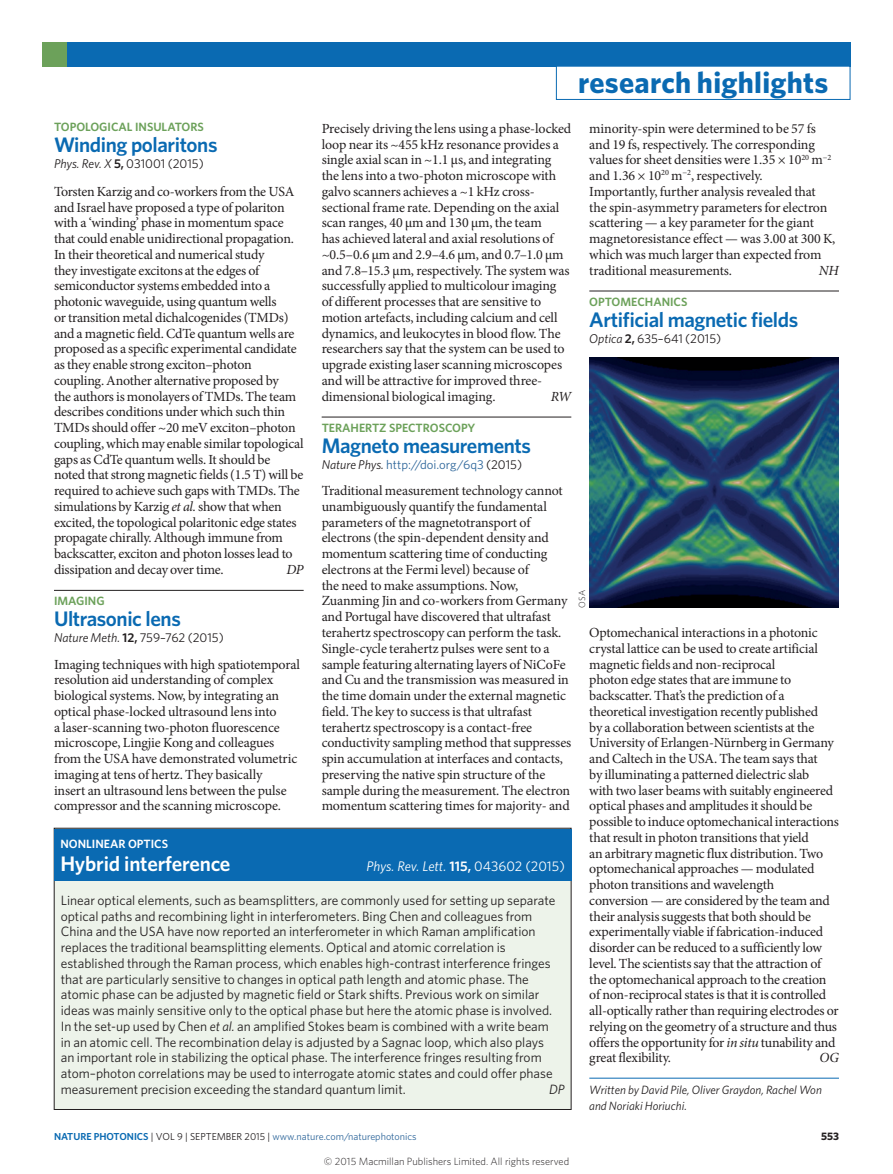
<style>
.page{position:relative;width:893px;height:1174px;background:#fff}
.page>*{position:absolute;margin:0;border:0;box-sizing:border-box;transform-origin:0 0}
.t1{font:700 30px "Whitney";letter-spacing:.01em;color:#0a6ab2}
.Title{font:600 21px "Whitney";letter-spacing:-.02em;color:#0a6ab2}
.RH_box_title{font:600 21px "Whitney";letter-spacing:-.01em;color:#fff}
.Body_first{font:13.95px/15.8px "Minion Pro";letter-spacing:-.015em;color:#231f20}
.RH_box_title-2{font:italic 13.95px "Whitney";letter-spacing:-.01em;color:#fff}
.Body_first-2{font:italic 13.95px "Minion Pro";letter-spacing:-.015em;color:#231f20}
.Box_body_first{font:13.5px/15.8px "Whitney";color:#231f20}
.Box_body_first-2{font:italic 13.5px "Whitney";color:#231f20}
.Journal_DOI_ref{font:12.75px "Whitney";color:#231f20}
.Journal_DOI_ref-2{font:12.75px "Whitney";color:#2f679b}
.Author_information{font:italic 12px/15.8px "Whitney";color:#231f20}
.Subject_w_rule{font:600 12px "Whitney";color:#6ca15a}
.Subject{font:600 12px "Whitney";color:#6ca15a}
.RH_box_subject{font:600 12px "Whitney";color:#fff}
.t2{font:700 10.8px "Whitney";color:#231f20}
.t3{font:300 10.5px "Whitney";color:#231f20}
.t4{font:10.2px "Whitney";color:#2f679b}
.Picture_credit{font:300 9px "Whitney";color:#231f20}
.s1{font-style:italic}
.s2{font-weight:600}
.s3{font-style:italic;color:#231f20}
.s4{color:#231f20}
.s5{font-weight:600;font-style:normal}
.s6{font-style:normal}
.s7{font-weight:600;color:#0a6ab2}
</style>
<div class="page">
<div style="left:43px;top:43px;width:807px;height:24px;background:#0a6ab2"></div>
<div style="left:43px;top:43px;width:24px;height:24px;background:#6ca15a"></div>
<div style="left:556px;top:66px;width:294px;height:34px;border:1px solid #0a6ab2"></div>
<hr style="left:54px;top:590px;width:250px;height:1px;background:#231f20">
<hr style="left:322px;top:417px;width:249px;height:1px;background:#231f20">
<hr style="left:589px;top:291px;width:250px;height:1px;background:#231f20">
<hr style="left:589px;top:1078px;width:250px;height:1px;background:#0a6ab2">
<img style="left:589px;top:358px;width:250px;height:249px">
<div style="left:54px;top:828px;width:517px;height:281px;background:#edf3ea"></div>
<div style="left:54px;top:828px;width:517px;height:52px;background:#0a6ab2"></div>
<h1 class="t1" style="left:578px;top:62px;width:252px">research highlights</h1>
<p class="Subject" style="left:54px;top:119px;width:151px">TOPOLOGICAL INSULATORS</p>
<p class="Title" style="left:54px;top:131px;width:165px">Winding polaritons</p>
<p class="Journal_DOI_ref" style="left:54px;top:155px;width:151px"><span class="s1">Phys. Rev. X</span> <span class="s2">5,</span> 031001 (2015)</p>
<p class="Body_first" style="left:54px;top:183px;width:251px">Torsten Karzig and co-workers from the USA and Israel have proposed a type of polariton with a ‘winding’ phase in momentum space that could enable unidirectional propagation.<br>In their theoretical and numerical study<br>they investigate excitons at the edges of semiconductor systems embedded into a photonic waveguide, using quantum wells<br>or transition metal dichalcogenides (TMDs) and a magnetic field. CdTe quantum wells are proposed as a specific experimental candidate as they enable strong exciton–photon coupling. Another alternative proposed by<br>the authors is monolayers of TMDs. The team describes conditions under which such thin TMDs should offer ~20 meV exciton–photon coupling, which may enable similar topological gaps as CdTe quantum wells. It should be noted that strong magnetic fields (1.5 T) will be required to achieve such gaps with TMDs. The simulations by Karzig <span class="s1">et al.</span> show that when excited, the topological polaritonic edge states propagate chirally. Although immune from backscatter, exciton and photon losses lead to dissipation and decay over time.</p>
<p class="Body_first" style="left:322px;top:120px;width:251px">Precisely driving the lens using a phase-locked loop near its ~455 kHz resonance provides a single axial scan in ~1.1 μs, and integrating the lens into a two-photon microscope with galvo scanners achieves a ~1 kHz cross&shy;sectional frame rate. Depending on the axial scan ranges, 40 μm and 130 μm, the team<br>has achieved lateral and axial resolutions of ~0.5–0.6 μm and 2.9–4.6 μm, and 0.7–1.0 μm and 7.8–15.3 μm, respectively. The system was successfully applied to multicolour imaging<br>of different processes that are sensitive to motion artefacts, including calcium and cell dynamics, and leukocytes in blood flow. The researchers say that the system can be used to upgrade existing laser scanning microscopes and will be attractive for improved three&shy;dimensional biological imaging.</p>
<p class="Body_first" style="left:589px;top:120px;width:248px">minority-spin were determined to be 57 fs and 19 fs, respectively. The corresponding values for sheet densities were 1.35 × 10<sup>20</sup> m<sup>−2 </sup>and 1.36 × 10<sup>20</sup> m<sup>−2</sup>, respectively.<br>Importantly, further analysis revealed that the spin-asymmetry parameters for electron scattering — a key parameter for the giant magnetoresistance effect — was 3.00 at 300 K, which was much larger than expected from traditional measurements.</p>
<p class="Body_first-2" style="left:819px;top:262px;width:22px">NH</p>
<p class="Subject_w_rule" style="left:589px;top:294px;width:100px">OPTOMECHANICS</p>
<p class="Title" style="left:589px;top:306px;width:210px">Artificial magnetic fields</p>
<p class="Journal_DOI_ref" style="left:589px;top:330px;width:134px"><span class="s1">Optica</span> <span class="s2">2,</span> 635–641 (2015)</p>
<p class="Body_first-2" style="left:551px;top:388px;width:22px">RW</p>
<p class="Subject_w_rule" style="left:322px;top:420px;width:155px">TERAHERTZ SPECTROSCOPY</p>
<p class="Title" style="left:322px;top:432px;width:211px">Magneto measurements</p>
<p class="Journal_DOI_ref-2" style="left:322px;top:456px;width:202px"><span class="s3">Nature Phys.</span> http://doi.org/6q3 <span class="s4">(2015)</span></p>
<p class="Body_first" style="left:322px;top:483px;width:251px">Traditional measurement technology cannot unambiguously quantify the fundamental parameters of the magnetotransport of electrons (the spin-dependent density and momentum scattering time of conducting electrons at the Fermi level) because of<br>the need to make assumptions. Now, Zuanming Jin and co-workers from Germany and Portugal have discovered that ultrafast terahertz spectroscopy can perform the task.<br>Single-cycle terahertz pulses were sent to a sample featuring alternating layers of NiCoFe and Cu and the transmission was measured in the time domain under the external magnetic field. The key to success is that ultrafast terahertz spectroscopy is a contact-free conductivity sampling method that suppresses spin accumulation at interfaces and contacts, preserving the native spin structure of the sample during the measurement. The electron momentum scattering times for majority- and</p>
<p class="Body_first-2" style="left:286px;top:561px;width:19px">DP</p>
<p class="Picture_credit" style="left:576px;top:607px;width:19px;rotate:-90deg">OSA</p>
<p class="Subject_w_rule" style="left:54px;top:593px;width:52px">IMAGING</p>
<p class="Title" style="left:54px;top:605px;width:128px">Ultrasonic lens</p>
<p class="Journal_DOI_ref" style="left:54px;top:629px;width:171px"><span class="s1">Nature Meth.</span> <span class="s2">12,</span> 759–762 (2015)</p>
<p class="Body_first" style="left:54px;top:656px;width:248px">Imaging techniques with high spatiotemporal resolution aid understanding of complex biological systems. Now, by integrating an optical phase-locked ultrasound lens into<br>a laser-scanning two-photon fluorescence microscope, Lingjie Kong and colleagues from the USA have demonstrated volumetric imaging at tens of hertz. They basically<br>insert an ultrasound lens between the pulse compressor and the scanning microscope.</p>
<p class="Body_first" style="left:589px;top:624px;width:251px">Optomechanical interactions in a photonic crystal lattice can be used to create artificial magnetic fields and non-reciprocal<br>photon edge states that are immune to backscatter. That’s the prediction of a theoretical investigation recently published<br>by a collaboration between scientists at the University of Erlangen-Nürnberg in Germany and Caltech in the USA. The team says that<br>by illuminating a patterned dielectric slab<br>with two laser beams with suitably engineered optical phases and amplitudes it should be possible to induce optomechanical interactions that result in photon transitions that yield<br>an arbitrary magnetic flux distribution. Two optomechanical approaches — modulated photon transitions and wavelength<br>conversion — are considered by the team and their analysis suggests that both should be experimentally viable if fabrication-induced disorder can be reduced to a sufficiently low level. The scientists say that the attraction of the optomechanical approach to the creation of non-reciprocal states is that it is controlled all-optically rather than requiring electrodes or relying on the geometry of a structure and thus offers the opportunity for <span class="s1">in situ</span> tunability and great flexibility.</p>
<p class="RH_box_subject" style="left:60px;top:835px;width:109px">NONLINEAR OPTICS</p>
<p class="RH_box_title" style="left:60px;top:849px;width:172px">Hybrid interference</p>
<p class="RH_box_title-2" style="left:366px;top:857px;width:200px">Phys. Rev. Lett. <span class="s5">115,</span> <span class="s6">043602 (2015)</span></p>
<p class="Box_body_first" style="left:61px;top:892px;width:496px">Linear optical elements, such as beamsplitters, are commonly used for setting up separate optical paths and recombining light in interferometers. Bing Chen and colleagues from China and the USA have now reported an interferometer in which Raman amplification replaces the traditional beamsplitting elements. Optical and atomic correlation is established through the Raman process, which enables high-contrast interference fringes that are particularly sensitive to changes in optical path length and atomic phase. The atomic phase can be adjusted by magnetic field or Stark shifts. Previous work on similar ideas was mainly sensitive only to the optical phase but here the atomic phase is involved.<br>In the set-up used by Chen <span class="s1">et al.</span> an amplified Stokes beam is combined with a write beam in an atomic cell. The recombination delay is adjusted by a Sagnac loop, which also plays an important role in stabilizing the optical phase. The interference fringes resulting from atom–photon correlations may be used to interrogate atomic states and could offer phase measurement precision exceeding the standard quantum limit.</p>
<p class="Body_first-2" style="left:819px;top:1049px;width:21px">OG</p>
<p class="Author_information" style="left:589px;top:1081px;width:234px">Written by David Pile, Oliver Graydon, Rachel Won and Noriaki Horiuchi.</p>
<p class="Box_body_first-2" style="left:549px;top:1080px;width:17px">DP</p>
<p class="t4" style="left:54px;top:1129px;width:364px"><span class="s7">NATURE PHOTONICS</span> <span class="s4">| VOL 9 | SEPTEMBER 2015 |</span> www.nature.com/naturephotonics</p>
<p class="t2" style="left:821px;top:1129px;width:19px">553</p>
<p class="t3" style="left:324px;top:1154px;width:247px">© 2015 Macmillan Publishers Limited. All rights reserved</p>
</div>
